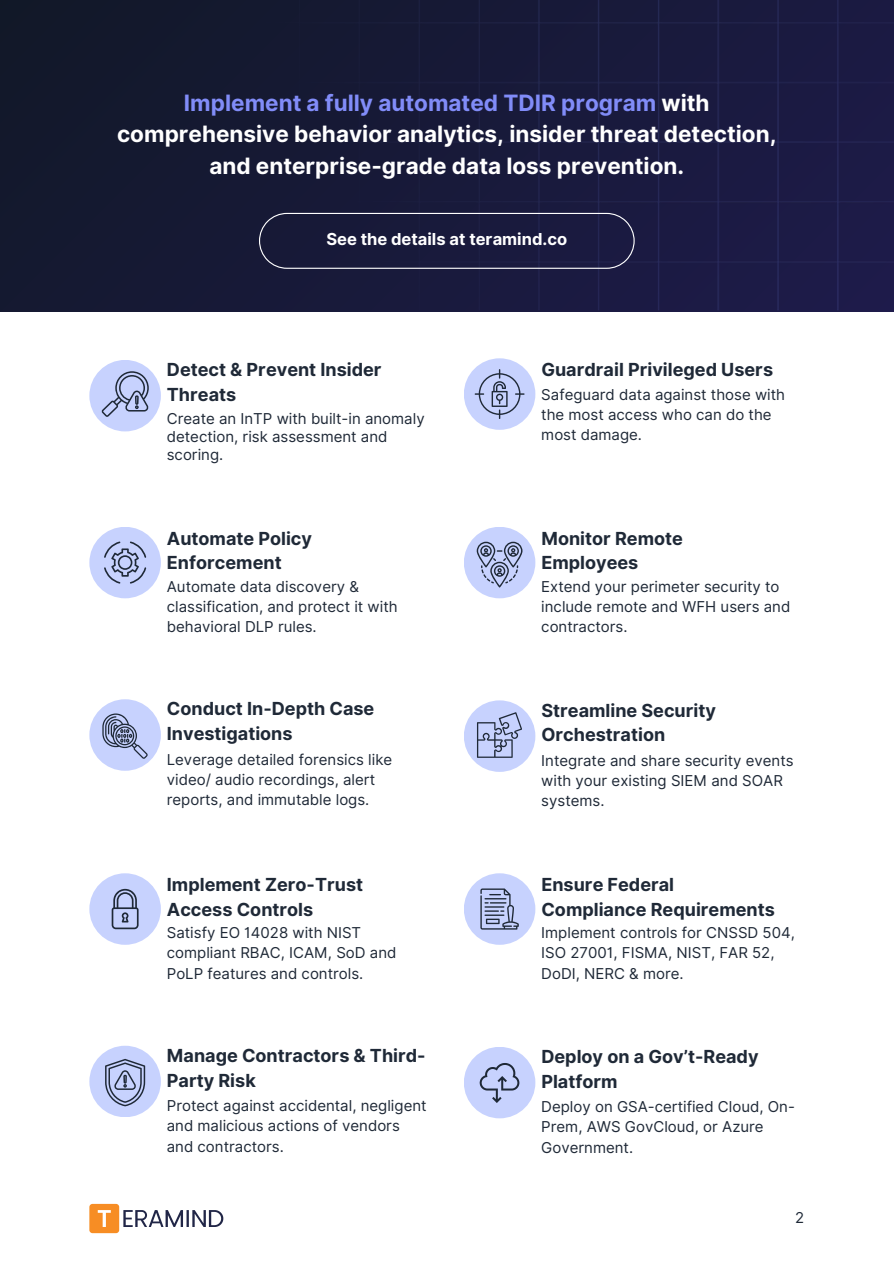
<style>
.page{position:relative;width:894px;height:1264px;background:#fff}
.page>*{position:absolute;margin:0;border:0;box-sizing:border-box;transform-origin:0 0}
.t1{font:700 22.5px/31.5px "Inter";color:#fff;text-align:center}
.t2{font:700 18px/24.8px "Inter";color:#1f2937}
.t3{font:700 16.5px "Inter";color:#fff}
.t4{font:15px/20.2px "Inter";color:#1f2937}
.s1{color:#818cf8}
</style>
<div class="page">
<div style="left:0;top:0;width:893px;height:311px;background:#14192f"></div>
<img style="left:239px;top:0;width:654px;height:311px">
<svg style="left:259px;top:213px;width:375px;height:56px"></svg>
<div style="left:463px;top:527px;width:72px;height:71px;background:#c7d2fe;border-radius:50%"></div>
<div style="left:89px;top:527px;width:72px;height:71px;background:#c7d2fe;border-radius:50%"></div>
<svg style="left:104px;top:541px;width:42px;height:42px"></svg>
<svg style="left:476px;top:541px;width:46px;height:46px"></svg>
<div style="left:463px;top:873px;width:72px;height:71px;background:#c7d2fe;border-radius:50%"></div>
<div style="left:89px;top:873px;width:72px;height:71px;background:#c7d2fe;border-radius:50%"></div>
<svg style="left:112px;top:888px;width:26px;height:41px"></svg>
<svg style="left:480px;top:888px;width:38px;height:41px"></svg>
<div style="left:463px;top:700px;width:72px;height:72px;background:#c7d2fe;border-radius:50%"></div>
<div style="left:89px;top:699px;width:72px;height:71px;background:#c7d2fe;border-radius:50%"></div>
<svg style="left:102px;top:713px;width:45px;height:45px"></svg>
<svg style="left:477px;top:712px;width:45px;height:45px"></svg>
<div style="left:89px;top:1045px;width:72px;height:72px;background:#c7d2fe;border-radius:50%"></div>
<div style="left:463px;top:1046px;width:72px;height:72px;background:#c7d2fe;border-radius:50%"></div>
<svg style="left:105px;top:1058px;width:40px;height:48px"></svg>
<svg style="left:479px;top:1063px;width:40px;height:40px"></svg>
<div style="left:463px;top:358px;width:72px;height:72px;background:#c7d2fe;border-radius:50%"></div>
<svg style="left:474px;top:369px;width:50px;height:49px"></svg>
<div style="left:89px;top:360px;width:72px;height:71px;background:#c7d2fe;border-radius:50%"></div>
<svg style="left:101px;top:371px;width:48px;height:46px"></svg>
<svg style="left:89px;top:1203px;width:134px;height:30px"></svg>
<h2 class="t1" style="left:117px;top:87px;width:660px"><span class="s1">Implement a fully automated TDIR program</span> with comprehensive behavior analytics, insider threat detection, and enterprise-grade data loss prevention.</h2>
<p class="t3" style="left:326px;top:229px;width:242px">See the details at teramind.co</p>
<p class="t2" style="left:167px;top:357px;width:216px">Detect &amp; Prevent Insider<br>Threats</p>
<p class="t4" style="left:167px;top:408px;width:259px">Create an InTP with built-in anomaly</p>
<h2 class="t4" style="left:167px;top:427px;width:222px;line-height:18px">detection, risk assessment and scoring.</h2>
<h2 class="t2" style="left:167px;top:525px;width:147px">Automate Policy<br>Enforcement</h2>
<p class="t4" style="left:167px;top:576px;width:232px">Automate data discovery &amp; classification, and protect it with behavioral DLP rules.</p>
<p class="t2" style="left:167px;top:696px;width:209px">Conduct In-Depth Case<br>Investigations</p>
<h2 class="t4" style="left:167px;top:749px;width:227px">Leverage detailed forensics like video/ audio recordings, alert reports, and immutable logs.</h2>
<h2 class="t2" style="left:167px;top:872px;width:198px">Implement Zero-Trust<br>Access Controls</h2>
<p class="t4" style="left:167px;top:922px;width:231px">Satisfy EO 14028 with NIST compliant RBAC, ICAM, SoD and<br>PoLP features and controls.</p>
<p class="t2" style="left:167px;top:1043px;width:260px">Manage Contractors &amp; Third-<br>Party Risk</p>
<p class="t4" style="left:167px;top:1095px;width:261px">Protect against accidental, negligent and malicious actions of vendors and contractors.</p>
<p class="t2" style="left:541px;top:357px;width:233px">Guardrail Privileged Users</p>
<h2 class="t4" style="left:541px;top:384px;width:245px">Safeguard data against those with the most access who can do the most damage.</h2>
<h2 class="t2" style="left:541px;top:525px;width:143px">Monitor Remote<br>Employees</h2>
<h1 class="t4" style="left:541px;top:576px;width:250px">Extend your perimeter security to include remote and WFH users and contractors.</h1>
<p class="t2" style="left:541px;top:697px;width:176px">Streamline Security<br>Orchestration</p>
<p class="t4" style="left:541px;top:750px;width:254px">Integrate and share security events with your existing SIEM and SOAR systems.</p>
<p class="t2" style="left:541px;top:872px;width:235px">Ensure Federal<br>Compliance Requirements</p>
<p class="t4" style="left:541px;top:922px;width:255px">Implement controls for CNSSD 504,<br>ISO 27001, FISMA, NIST, FAR 52,<br>DoDI, NERC &amp; more.</p>
<h2 class="t2" style="left:541px;top:1044px;width:218px">Deploy on a Gov’t-Ready<br>Platform</h2>
<p class="t4" style="left:541px;top:1096px;width:255px">Deploy on GSA-certified Cloud, On-<br>Prem, AWS GovCloud, or Azure<br>Government.</p>
<p class="t4" style="left:795px;top:1207px;width:11px">2</p>
</div>
